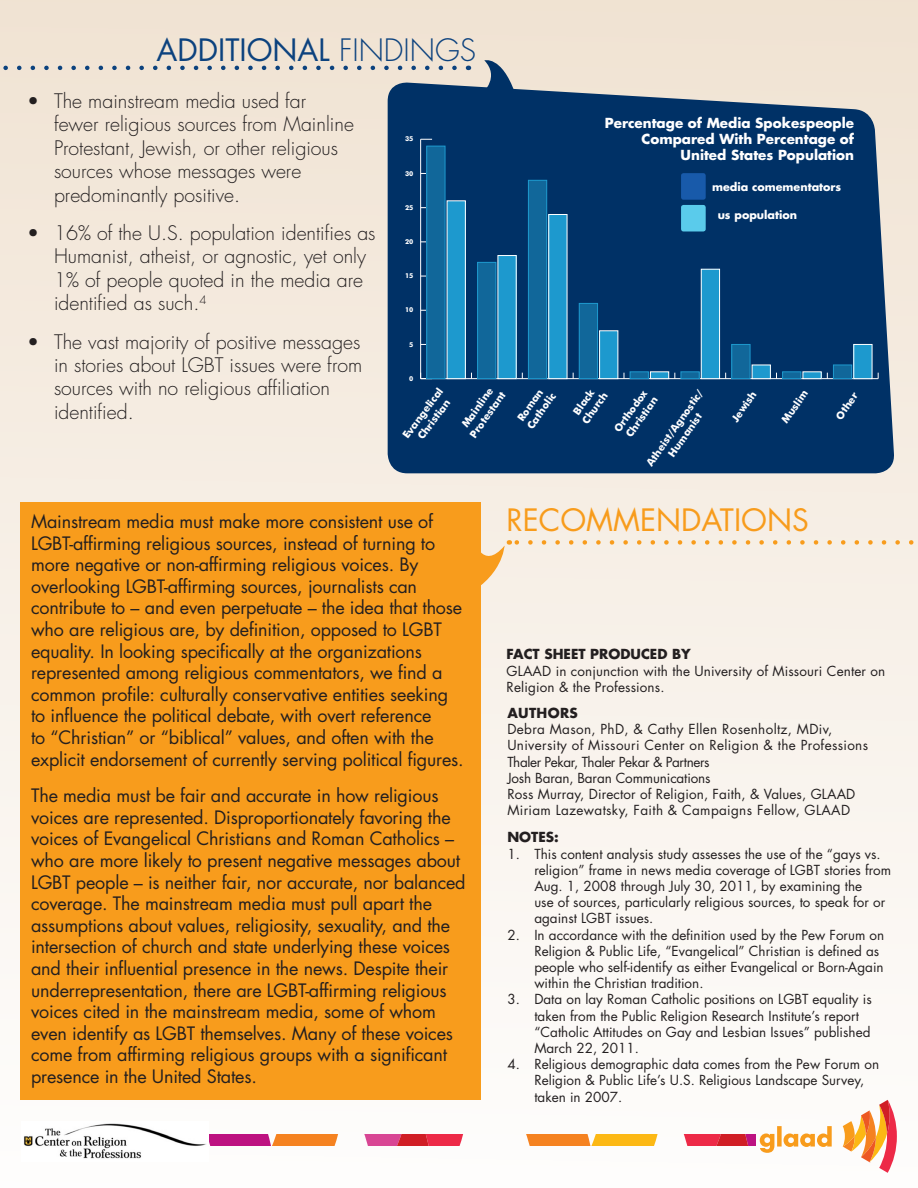
<style>
.page{position:relative;width:918px;height:1188px;background:#fff}
.page>*{position:absolute;margin:0;border:0;box-sizing:border-box;transform-origin:0 0}
.t1{font:30px "Futura";color:#0c427e}
.t2{font:30px "Futura";color:#f89c1c}
.t3{font:300 19.5px/23.4px "Futura";color:#231f20}
.t4{font:18px/21.6px "Futura";letter-spacing:-.01em;color:#231f20}
.t5{font:13.5px/16.2px "Futura";color:#231f20}
.t6{font:13.5px/16.2px "Futura";letter-spacing:.025em;color:#231f20}
.t7{font:700 13.5px/16.2px "Futura";color:#fff;text-align:right}
.t8{font:13.5px "Futura";letter-spacing:-.03em;color:#231f20}
.t9{font:700 13.5px "Futura";color:#231f20}
.t10{font:700 13.5px "Futura";letter-spacing:.025em;color:#231f20}
.t11{font:700 11.1px "Futura";color:#fff}
.t12{font:700 10.5px/12.6px "Futura BT";color:#fff;text-align:center}
.t13{font:700 6.75px "Futura BT";color:#fff}
.s1{font-weight:300}
</style>
<div class="page">
<div style="left:0;top:0;width:918px;height:1188px;background:linear-gradient(to bottom,#f0e3d3,#fefcfa)"></div>
<div style="left:21px;top:502px;width:460px;height:598px;background:#f89c1c"></div>
<svg style="left:0;top:66px;width:455px;height:4px;background:#b1b7bc"></svg>
<svg style="left:516px;top:540px;width:402px;height:5px;background:#f6dbb6"></svg>
<svg style="left:388px;top:81px;width:507px;height:392px;background:#133f6f"></svg>
<hr style="left:421px;top:378px;width:457px;height:1px;background:#fff">
<hr style="left:420px;top:139px;width:1px;height:240px;background:#fff">
<svg style="left:420px;top:373px;width:7px;height:6px"></svg>
<div style="left:447px;top:201px;width:18px;height:178px;background:#1d99ce"></div>
<div style="left:498px;top:256px;width:18px;height:123px;background:#1d99ce"></div>
<div style="left:549px;top:214px;width:18px;height:165px;background:#1d99ce"></div>
<div style="left:600px;top:331px;width:18px;height:48px;background:#1d99ce"></div>
<div style="left:599px;top:331px;width:19px;height:48px;border:1px solid #fff"></div>
<div style="left:650px;top:372px;width:19px;height:7px;background:#1d99ce"></div>
<div style="left:650px;top:372px;width:19px;height:7px;border:1px solid #fff"></div>
<div style="left:701px;top:269px;width:19px;height:110px;background:#1d99ce"></div>
<div style="left:701px;top:269px;width:19px;height:110px;border:1px solid #fff"></div>
<div style="left:752px;top:365px;width:18px;height:14px;background:#1d99ce"></div>
<div style="left:752px;top:365px;width:18px;height:14px;border:1px solid #fff"></div>
<div style="left:803px;top:372px;width:18px;height:7px;background:#1d99ce"></div>
<div style="left:803px;top:372px;width:18px;height:7px;border:1px solid #fff"></div>
<div style="left:854px;top:344px;width:18px;height:35px;background:#1d99ce"></div>
<div style="left:854px;top:344px;width:18px;height:35px;border:1px solid #fff"></div>
<div style="left:427px;top:146px;width:18px;height:233px;background:#11679a"></div>
<div style="left:427px;top:146px;width:18px;height:233px;border:1px solid #1d99ce"></div>
<div style="left:478px;top:262px;width:18px;height:117px;background:#11679a"></div>
<div style="left:477px;top:262px;width:19px;height:117px;border:1px solid #1d99ce"></div>
<div style="left:528px;top:180px;width:19px;height:199px;background:#11679a"></div>
<div style="left:528px;top:180px;width:19px;height:199px;border:1px solid #1d99ce"></div>
<div style="left:579px;top:303px;width:19px;height:76px;background:#11679a"></div>
<div style="left:579px;top:303px;width:19px;height:76px;border:1px solid #1d99ce"></div>
<div style="left:630px;top:372px;width:18px;height:7px;background:#11679a"></div>
<div style="left:630px;top:372px;width:18px;height:7px;border:1px solid #1d99ce"></div>
<div style="left:681px;top:372px;width:18px;height:7px;background:#11679a"></div>
<div style="left:681px;top:372px;width:18px;height:7px;border:1px solid #1d99ce"></div>
<div style="left:732px;top:344px;width:18px;height:35px;background:#11679a"></div>
<div style="left:732px;top:344px;width:18px;height:35px;border:1px solid #1d99ce"></div>
<div style="left:783px;top:372px;width:18px;height:7px;background:#11679a"></div>
<div style="left:783px;top:372px;width:18px;height:7px;border:1px solid #1d99ce"></div>
<div style="left:833px;top:365px;width:19px;height:14px;background:#11679a"></div>
<div style="left:833px;top:365px;width:19px;height:14px;border:1px solid #1d99ce"></div>
<div style="left:681px;top:173px;width:25px;height:27px;background:#185aaa;border-radius:2px"></div>
<div style="left:681px;top:205px;width:25px;height:26px;background:#5acbeb;border-radius:2px"></div>
<svg style="left:483px;top:55px;width:32px;height:38px"></svg>
<svg style="left:209px;top:1135px;width:267px;height:11px"></svg>
<svg style="left:843px;top:1100px;width:54px;height:73px"></svg>
<svg style="left:484px;top:1126px;width:348px;height:27px"></svg>
<img style="left:21px;top:1122px;width:188px;height:39px">
<svg style="left:481px;top:538px;width:29px;height:60px;background:#f7dab3"></svg>
<p class="t1" style="left:157px;top:29px;width:321px">ADDITIONAL <span class="s1">FINDINGS</span></p>
<p class="t3" style="left:54px;top:90px;width:301px;text-indent:-27px">• The mainstream media used far fewer religious sources from Mainline<br>Protestant, Jewish, or other religious sources whose messages were predominantly positive.</p>
<p class="t3" style="left:54px;top:222px;width:323px;text-indent:-27px">• 16% of the U.S. population identifies as Humanist, atheist, or agnostic, yet only 1% of people quoted in the media are identified as such.<sup>4</sup></p>
<p class="t3" style="left:54px;top:330px;width:310px;text-indent:-27px">• The vast majority of positive messages in stories about LGBT issues were from sources with no religious affiliation identified.</p>
<p class="t13" style="left:405px;top:135px;width:10px">35</p>
<p class="t13" style="left:405px;top:169px;width:10px">30</p>
<p class="t13" style="left:405px;top:203px;width:10px">25</p>
<p class="t13" style="left:405px;top:237px;width:10px">20</p>
<p class="t13" style="left:405px;top:272px;width:10px">15</p>
<p class="t13" style="left:405px;top:306px;width:10px">10</p>
<p class="t13" style="left:409px;top:340px;width:6px">5</p>
<p class="t13" style="left:409px;top:374px;width:6px">0</p>
<p class="t7" style="left:605px;top:114px;width:251px">Percentage of Media Spokespeople<br>Compared With Percentage of<br>United States Population</p>
<p class="t11" style="left:712px;top:179px;width:131px">media comementators</p>
<p class="t11" style="left:718px;top:208px;width:81px">us population</p>
<p class="t12" style="left:400px;top:433px;width:62px;rotate:-53deg">Evangelical<br>Christian</p>
<p class="t12" style="left:467px;top:433px;width:55px;rotate:-55deg">Protestant</p>
<p class="t12" style="left:570px;top:410px;width:29px;rotate:-55deg">Black</p>
<p class="t12" style="left:459px;top:423px;width:48px;rotate:-55deg">Mainline</p>
<p class="t12" style="left:524px;top:424px;width:43px;rotate:-55deg">Catholic</p>
<p class="t12" style="left:644px;top:461px;width:92px;rotate:-55deg">Atheist/Agnostic/<br>Humanist</p>
<p class="t12" style="left:514px;top:416px;width:38px;rotate:-55deg">Roman</p>
<p class="t12" style="left:579px;top:419px;width:38px;rotate:-55deg">Church</p>
<p class="t12" style="left:611px;top:428px;width:51px;text-align:left;rotate:-55deg">Orthodox<br>Christian</p>
<p class="t12" style="left:729px;top:417px;width:36px;rotate:-55deg">Jewish</p>
<p class="t12" style="left:779px;top:418px;width:39px;rotate:-55deg">Muslim</p>
<p class="t12" style="left:833px;top:415px;width:32px;rotate:-55deg">Other</p>
<p class="t4" style="left:31px;top:510px;width:434px">Mainstream media must make more consistent use of LGBT-affirming religious sources, instead of turning to more negative or non-affirming religious voices. By overlooking LGBT-affirming sources, journalists can contribute to – and even perpetuate – the idea that those who are religious are, by definition, opposed to LGBT equality. In looking specifically at the organizations represented among religious commentators, we find a common profile: culturally conservative entities seeking to influence the political debate, with overt reference<br>to “Christian” or “biblical” values, and often with the explicit endorsement of currently serving political figures.</p>
<p class="t4" style="left:31px;top:785px;width:436px">The media must be fair and accurate in how religious voices are represented. Disproportionately favoring the voices of Evangelical Christians and Roman Catholics – who are more likely to present negative messages about LGBT people – is neither fair, nor accurate, nor balanced coverage. The mainstream media must pull apart the assumptions about values, religiosity, sexuality, and the intersection of church and state underlying these voices and their influential presence in the news. Despite their underrepresentation, there are LGBT-affirming religious voices cited in the mainstream media, some of whom even identify as LGBT themselves. Many of these voices come from affirming religious groups with a significant presence in the United States.</p>
<p class="t2" style="left:507px;top:500px;width:304px">RECOMMENDATIONS</p>
<p class="t9" style="left:507px;top:645px;width:186px">FACT SHEET PRODUCED BY</p>
<p class="t5" style="left:507px;top:662px;width:380px">GLAAD in conjunction with the University of Missouri Center on<br>Religion &amp; the Professions.</p>
<p class="t10" style="left:507px;top:704px;width:72px">AUTHORS</p>
<p class="t6" style="left:507px;top:721px;width:362px">Debra Mason, PhD, &amp; Cathy Ellen Rosenholtz, MDiv,<br>University of Missouri Center on Religion &amp; the Professions</p>
<p class="t8" style="left:507px;top:752px;width:204px">Thaler Pekar, Thaler Pekar &amp; Partners</p>
<p class="t5" style="left:507px;top:770px;width:205px">Josh Baran, Baran Communications</p>
<p class="t5" style="left:507px;top:786px;width:350px">Ross Murray, Director of Religion, Faith, &amp; Values, GLAAD</p>
<p class="t6" style="left:507px;top:802px;width:344px">Miriam Lazewatsky, Faith &amp; Campaigns Fellow, GLAAD</p>
<p class="t9" style="left:507px;top:828px;width:53px">NOTES:</p>
<p class="t5" style="left:534px;top:845px;width:358px;text-indent:-27px">1. This content analysis study assesses the use of the “gays vs. religion” frame in news media coverage of LGBT stories from Aug. 1, 2008 through July 30, 2011, by examining the<br>use of sources, particularly religious sources, to speak for or against LGBT issues.</p>
<p class="t5" style="left:534px;top:926px;width:351px;text-indent:-27px">2. In accordance with the definition used by the Pew Forum on Religion &amp; Public Life, “Evangelical” Christian is defined as people who self-identify as either Evangelical or Born-Again within the Christian tradition.</p>
<p class="t5" style="left:534px;top:991px;width:339px;text-indent:-27px">3. Data on lay Roman Catholic positions on LGBT equality is taken from the Public Religion Research Institute’s report “Catholic Attitudes on Gay and Lesbian Issues” published March 22, 2011.</p>
<p class="t5" style="left:534px;top:1056px;width:346px;text-indent:-27px">4. Religious demographic data comes from the Pew Forum on<br>Religion &amp; Public Life’s U.S. Religious Landscape Survey, taken in 2007.</p>
</div>
